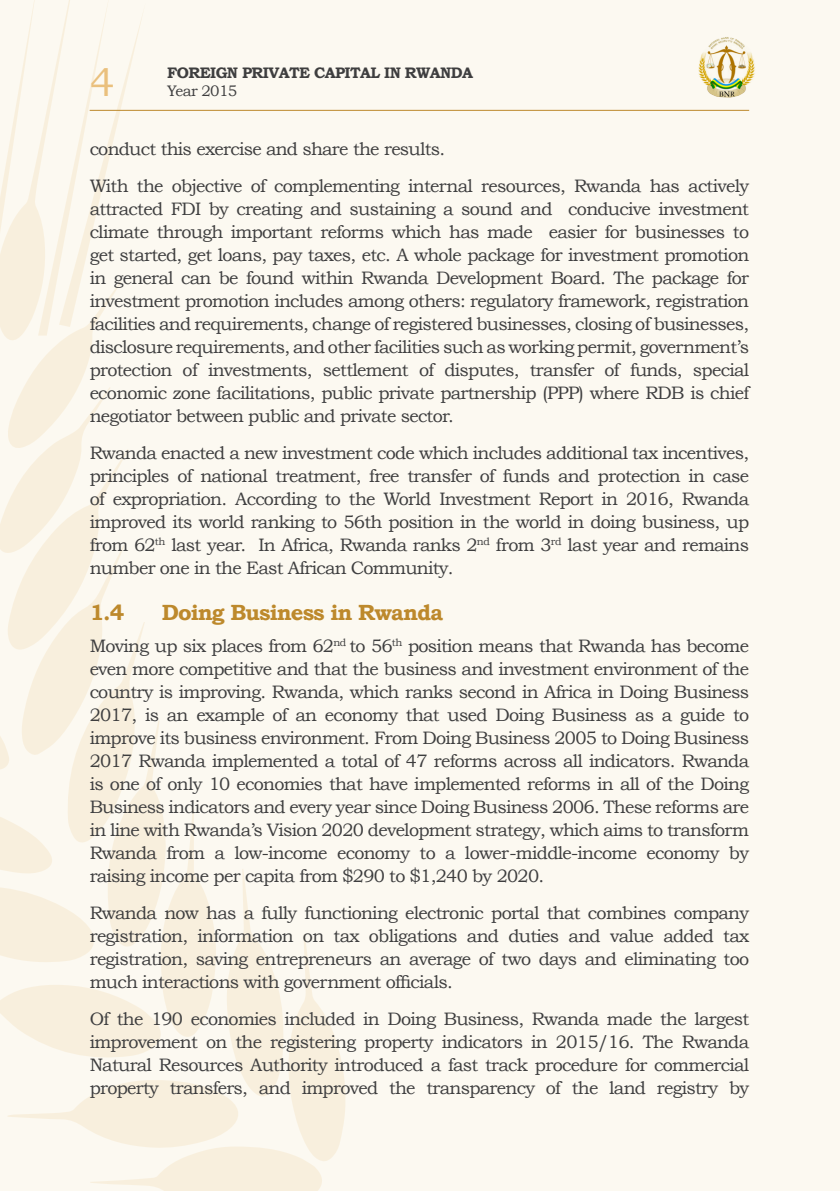
<style>
.page{position:relative;width:840px;height:1191px;background:#fff}
.page>*{position:absolute;margin:0;border:0;box-sizing:border-box;transform-origin:0 0}
.t1{font:40.6px "Bookman Old Style";color:#eac07d}
.t2{font:700 22px "Bookman Old Style";letter-spacing:-.04em;color:#bd892c}
.t3{font:18px/23px "Bookman Old Style";letter-spacing:-.04em;color:#3e3e3f;text-align:justify}
.t4{font:700 15.2px "Bookman Old Style";letter-spacing:-.04em;color:#3e3e3f}
.t5{font:15.2px "Bookman Old Style";letter-spacing:-.04em;color:#3e3e3f}
</style>
<div class="page">
<div style="left:0;top:0;width:839px;height:1191px;background:#fcf9f1"></div>
<svg style="left:0;top:0;width:346px;height:1191px"></svg>
<hr style="left:90px;top:110px;width:658px;height:1px;background:#bd892c">
<img style="left:698px;top:37px;width:57px;height:61px">
<h1 class="t1" style="left:90px;top:59px;width:27px">4</h1>
<p class="t4" style="left:167px;top:63px;width:307px">FOREIGN PRIVATE CAPITAL IN RWANDA</p>
<p class="t5" style="left:167px;top:82px;width:72px">Year 2015</p>
<p class="t3" style="left:90px;top:137px;width:357px">conduct this exercise and share the results.</p>
<p class="t3" style="left:90px;top:174px;width:660px">With the objective of complementing internal resources, Rwanda has actively attracted FDI by creating and sustaining a sound and conducive investment climate through important reforms which has made easier for businesses to get started, get loans, pay taxes, etc. A whole package for investment promotion in general can be found within Rwanda Development Board. The package for investment promotion includes among others: regulatory framework, registration facilities and requirements, change of registered businesses, closing of businesses, disclosure requirements, and other facilities such as working permit, government’s protection of investments, settlement of disputes, transfer of funds, special economic zone facilitations, public private partnership (PPP) where RDB is chief negotiator between public and private sector.</p>
<p class="t3" style="left:90px;top:441px;width:660px">Rwanda enacted a new investment code which includes additional tax incentives, principles of national treatment, free transfer of funds and protection in case of expropriation. According to the World Investment Report in 2016, Rwanda improved its world ranking to 56th position in the world in doing business, up from 62<sup>th</sup> last year. In Africa, Rwanda ranks 2<sup>nd</sup> from 3<sup>rd</sup> last year and remains number one in the East African Community.</p>
<p class="t2" style="left:90px;top:599px;width:36px">1.4</p>
<p class="t2" style="left:162px;top:599px;width:283px">Doing Business in Rwanda</p>
<p class="t3" style="left:90px;top:634px;width:660px">Moving up six places from 62<sup>nd</sup> to 56<sup>th</sup> position means that Rwanda has become even more competitive and that the business and investment environment of the country is improving. Rwanda, which ranks second in Africa in Doing Business 2017, is an example of an economy that used Doing Business as a guide to improve its business environment. From Doing Business 2005 to Doing Business 2017 Rwanda implemented a total of 47 reforms across all indicators. Rwanda is one of only 10 economies that have implemented reforms in all of the Doing Business indicators and every year since Doing Business 2006. These reforms are in line with Rwanda’s Vision 2020 development strategy, which aims to transform Rwanda from a low-income economy to a lower-middle-income economy by raising income per capita from $290 to $1,240 by 2020.</p>
<p class="t3" style="left:90px;top:901px;width:660px">Rwanda now has a fully functioning electronic portal that combines company registration, information on tax obligations and duties and value added tax registration, saving entrepreneurs an average of two days and eliminating too much interactions with government officials.</p>
<p class="t3" style="left:90px;top:1007px;width:660px">Of the 190 economies included in Doing Business, Rwanda made the largest improvement on the registering property indicators in 2015/16. The Rwanda Natural Resources Authority introduced a fast track procedure for commercial property transfers, and improved the transparency of the land registry by</p>
</div>
